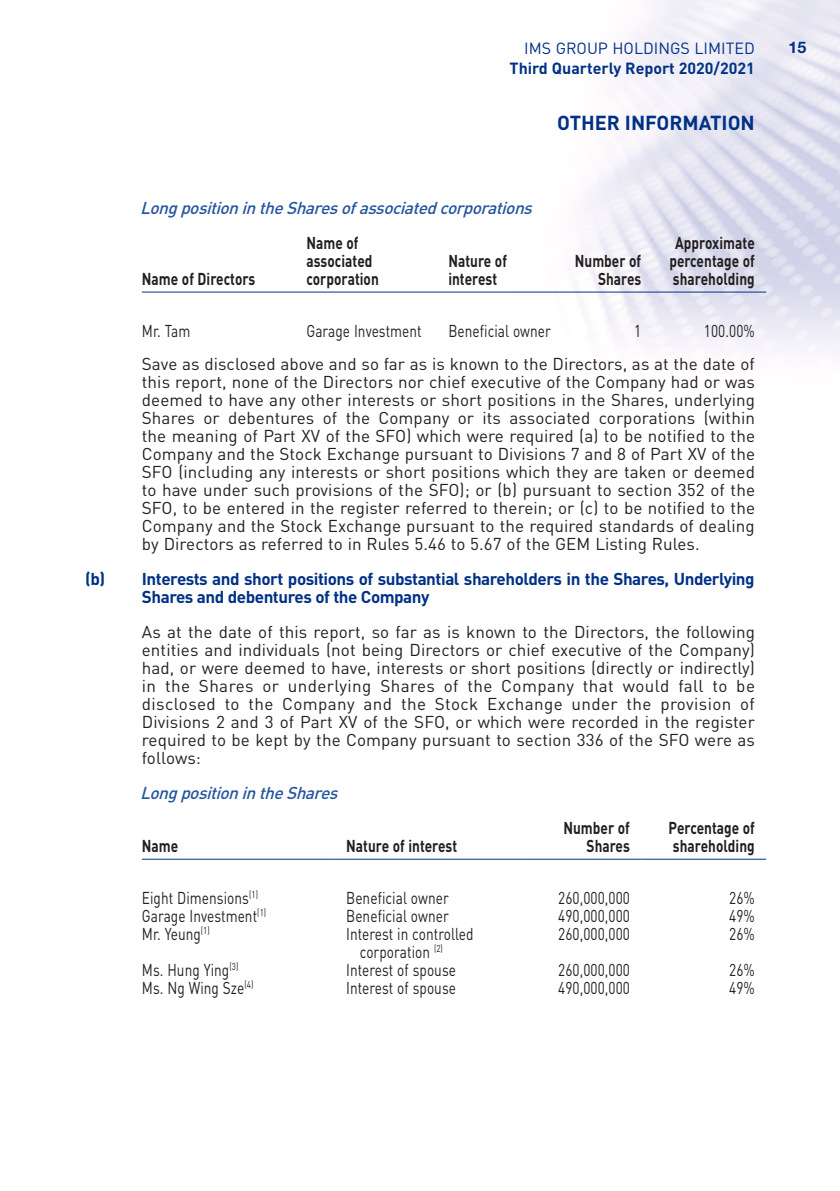
<style>
.page{position:relative;width:840px;height:1191px;background:#fff}
.page>*{position:absolute;margin:0;border:0;box-sizing:border-box;transform-origin:0 0}
.t1{font:700 20px "DIN Pro";color:#003186}
.t2{font:17px/18px "DIN Pro";letter-spacing:.005em;color:#231f20;text-align:justify}
.t3{font:17px/32.8px "DIN Pro";letter-spacing:.005em;color:#231f20;text-align:right;scale:.8 1}
.t4{font:700 17px/18px "DIN Pro";letter-spacing:.005em;color:#231f20;scale:.8 1}
.t5{font:700 17px/18px "DIN Pro";letter-spacing:-.025em;color:#003186}
.t6{font:italic 500 17px "DIN Pro";color:#25559f}
.t7{font:700 16px "DIN Pro";color:#003186}
.t8{font:16px "DIN Pro";color:#003186}
.t9{font:700 16px "Helvetica Neue LT Std";color:#003186}
</style>
<div class="page">
<img style="left:141px;top:0;width:698px;height:860px">
<hr style="left:142px;top:291px;width:153px;height:1px;background:#003186">
<hr style="left:295px;top:291px;width:142px;height:1px;background:#003186">
<hr style="left:437px;top:291px;width:124px;height:1px;background:#003186">
<hr style="left:561px;top:291px;width:91px;height:1px;background:#003186">
<hr style="left:652px;top:291px;width:113px;height:1px;background:#003186">
<hr style="left:142px;top:858px;width:192px;height:1px;background:#003186">
<hr style="left:334px;top:858px;width:193px;height:1px;background:#003186">
<hr style="left:527px;top:858px;width:114px;height:1px;background:#003186">
<hr style="left:641px;top:858px;width:124px;height:1px;background:#003186">
<p class="t8" style="left:524px;top:37px;width:232px">IMS GROUP HOLDINGS LIMITED</p>
<p class="t7" style="left:509px;top:57px;width:246px">Third Quarterly Report 2020/2021</p>
<p class="t1" style="left:557px;top:109px;width:199px">OTHER INFORMATION</p>
<p class="t6" style="left:140px;top:196px;width:398px">LongpositionintheSharesofassociatedcorporations</p>
<p class="t4" style="left:142px;top:269px;width:143px">Name of Directors</p>
<p class="t4" style="left:306px;top:233px;width:92px">Name of associated corporation</p>
<p class="t4" style="left:448px;top:251px;width:75px">Nature of interest</p>
<p class="t4" style="left:574px;top:251px;width:85px;text-align:right">Number of<br>Shares</p>
<p class="t4" style="left:669px;top:233px;width:108px;text-align:center">Approximate percentage of shareholding</p>
<p class="t3" style="left:142px;top:313px;width:767px">100.00%<br>Save as disclosed above and so far as is known to the Directors, as at the date of</p>
<p class="t2" style="left:142px;top:372px;width:614px">this report, none of the Directors nor chief executive of the Company had or was deemed to have any other interests or short positions in the Shares, underlying Shares or debentures of the Company or its associated corporations (within the meaning of Part XV of the SFO) which were required (a) to be notified to the Company and the Stock Exchange pursuant to Divisions 7 and 8 of Part XV of the SFO (including any interests or short positions which they are taken or deemed to have under such provisions of the SFO); or (b) pursuant to section 352 of the SFO, to be entered in the register referred to therein; or (c) to be notified to the Company and the Stock Exchange pursuant to the required standards of dealing by Directors as referred to in Rules 5.46 to 5.67 of the GEM Listing Rules.</p>
<p class="t5" style="left:142px;top:569px;width:614px;text-indent:-57px">(b) Interests and short positions of substantial shareholders in the Shares, Underlying<br>Shares and debentures of the Company</p>
<p class="t2" style="left:142px;top:622px;width:614px">As at the date of this report, so far as is known to the Directors, the following entities and individuals (not being Directors or chief executive of the Company) had, or were deemed to have, interests or short positions (directly or indirectly) in the Shares or underlying Shares of the Company that would fall to be disclosed to the Company and the Stock Exchange under the provision of Divisions 2 and 3 of Part XV of the SFO, or which were recorded in the register required to be kept by the Company pursuant to section 336 of the SFO were as follows:</p>
<p class="t6" style="left:140px;top:781px;width:204px">LongpositionintheShares</p>
<p class="t4" style="left:142px;top:836px;width:47px">Name</p>
<p class="t4" style="left:346px;top:836px;width:140px">Nature of interest</p>
<p class="t3" style="left:142px;top:313px;width:62px">Mr. Tam</p>
<p class="t3" style="left:306px;top:313px;width:146px">Garage Investment</p>
<p class="t3" style="left:448px;top:313px;width:130px">Beneficial owner</p>
<p class="t3" style="left:634px;top:313px;width:10px">1</p>
<p class="t4" style="left:563px;top:818px;width:85px;text-align:right">Number of<br>Shares</p>
<p class="t4" style="left:668px;top:818px;width:109px">Percentage of shareholding</p>
<p class="t3" style="left:142px;top:880px;width:147px">Eight Dimensions<sup>(1)</sup></p>
<p class="t3" style="left:346px;top:880px;width:130px">Beneficial owner</p>
<p class="t3" style="left:558px;top:880px;width:91px">260,000,000</p>
<p class="t3" style="left:728px;top:880px;width:34px">26%</p>
<p class="t3" style="left:142px;top:898px;width:157px">Garage Investment<sup>(1)</sup></p>
<p class="t3" style="left:346px;top:898px;width:130px">Beneficial owner</p>
<p class="t3" style="left:558px;top:898px;width:91px">490,000,000</p>
<p class="t3" style="left:728px;top:898px;width:34px">49%</p>
<p class="t3" style="left:142px;top:916px;width:86px">Mr. Yeung<sup>(1)</sup></p>
<p class="t3" style="left:359px;top:924px;width:144px;line-height:18px;text-align:left;text-indent:-14px">Interest in controlled corporation <sup>(2)</sup></p>
<p class="t3" style="left:558px;top:916px;width:91px">260,000,000</p>
<p class="t3" style="left:728px;top:916px;width:34px">26%</p>
<p class="t3" style="left:142px;top:952px;width:122px">Ms. Hung Ying<sup>(3)</sup></p>
<p class="t3" style="left:346px;top:952px;width:139px">Interest of spouse</p>
<p class="t3" style="left:558px;top:952px;width:91px">260,000,000</p>
<p class="t3" style="left:728px;top:952px;width:34px">26%</p>
<p class="t3" style="left:142px;top:970px;width:141px">Ms. Ng Wing Sze<sup>(4)</sup></p>
<p class="t3" style="left:346px;top:970px;width:139px">Interest of spouse</p>
<p class="t3" style="left:558px;top:970px;width:91px">490,000,000</p>
<p class="t3" style="left:728px;top:970px;width:34px">49%</p>
<p class="t9" style="left:788px;top:37px;width:19px">15</p>
</div>
